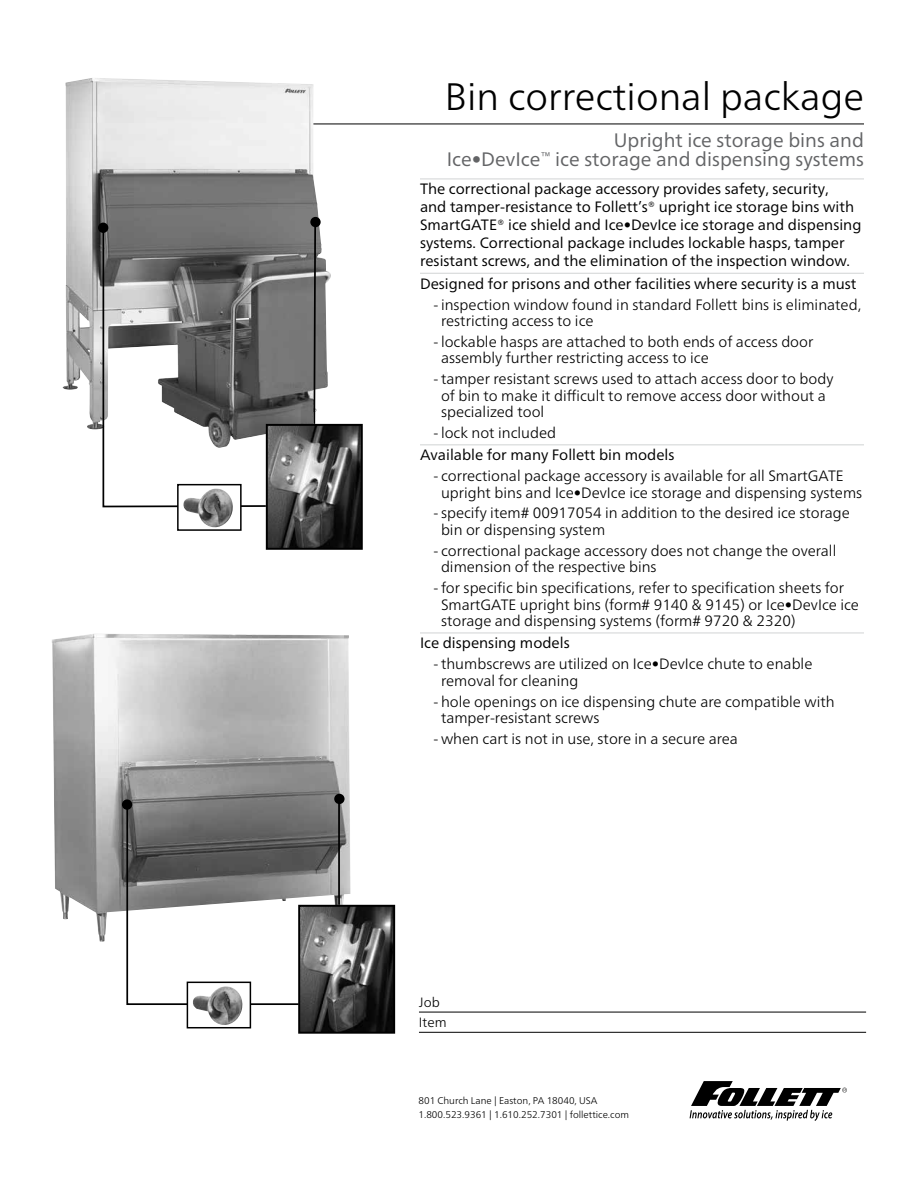
<style>
.page{position:relative;width:918px;height:1188px;background:#fff}
.page>*{position:absolute;margin:0;border:0;box-sizing:border-box;transform-origin:0 0}
.t1{font:300 38.25px "Frutiger Neue LT Pro";color:#000}
.t2{font:19.5px/19.5px "Frutiger Neue LT Pro";color:#636466;text-align:right}
.t3{font:300 15px/16.5px "Frutiger Neue LT Pro";color:#000}
.t4{font:15px/18px "Frutiger Neue LT Pro";color:#000}
.t5{font:300 13.5px/20.4px "Frutiger Neue LT Pro";color:#000}
.t6{font:300 9.75px/13.5px "Frutiger Neue LT Pro";color:#000}
</style>
<div class="page">
<hr style="left:81px;top:124px;width:783px;height:1px;background:#000">
<hr style="left:420px;top:179px;width:444px;height:1px;background:#d1d3d4">
<hr style="left:420px;top:273px;width:444px;height:1px;background:#d1d3d4">
<hr style="left:420px;top:444px;width:444px;height:1px;background:#d1d3d4">
<hr style="left:420px;top:633px;width:444px;height:1px;background:#d1d3d4">
<svg style="left:690px;top:1081px;width:157px;height:40px"></svg>
<img style="left:63px;top:78px;width:269px;height:352px">
<img style="left:52px;top:634px;width:299px;height:308px">
<img style="left:269px;top:427px;width:91px;height:120px">
<div style="left:266px;top:424px;width:97px;height:126px;border:2px solid #000"></div>
<svg style="left:102px;top:228px;width:166px;height:280px"></svg>
<svg style="left:313px;top:227px;width:4px;height:199px"></svg>
<div style="left:98px;top:223px;width:10px;height:10px;background:#000;border-radius:50%"></div>
<div style="left:310px;top:217px;width:11px;height:10px;background:#000;border-radius:50%"></div>
<div style="left:178px;top:485px;width:63px;height:45px;background:#fff"></div>
<img style="left:183px;top:488px;width:50px;height:40px">
<div style="left:177px;top:484px;width:65px;height:47px;border:2px solid #000"></div>
<img style="left:301px;top:908px;width:91px;height:123px">
<div style="left:298px;top:905px;width:97px;height:129px;border:2px solid #000"></div>
<svg style="left:126px;top:799px;width:174px;height:207px"></svg>
<hr style="left:338px;top:797px;width:2px;height:108px;background:#000">
<div style="left:122px;top:799px;width:10px;height:11px;background:#000;border-radius:50%"></div>
<div style="left:334px;top:794px;width:11px;height:10px;background:#000;border-radius:50%"></div>
<div style="left:187px;top:982px;width:63px;height:46px;background:#fff"></div>
<img style="left:193px;top:986px;width:50px;height:39px">
<div style="left:187px;top:982px;width:64px;height:46px;border:2px solid #000"></div>
<hr style="left:419px;top:1032px;width:447px;height:1px;background:#000">
<hr style="left:419px;top:1012px;width:447px;height:1px;background:#000">
<h1 class="t1" style="left:445px;top:74px;width:421px">Bin correctional package</h1>
<h2 class="t2" style="left:447px;top:130px;width:419px">Upright ice storage bins and<br>Ice•DevIce<sup>™</sup> ice storage and dispensing systems</h2>
<p class="t4" style="left:420px;top:180px;width:443px">The correctional package accessory provides safety, security,<br>and tamper-resistance to Follett’s® upright ice storage bins with SmartGATE® ice shield and Ice•DevIce ice storage and dispensing systems. Correctional package includes lockable hasps, tamper resistant screws, and the elimination of the inspection window.</p>
<p class="t4" style="left:420px;top:274px;width:438px">Designed for prisons and other facilities where security is a must</p>
<p class="t3" style="left:441px;top:296px;width:422px;text-indent:-8px">- inspection window found in standard Follett bins is eliminated, restricting access to ice</p>
<p class="t3" style="left:441px;top:333px;width:374px;text-indent:-8px">- lockable hasps are attached to both ends of access door assembly further restricting access to ice</p>
<p class="t3" style="left:441px;top:371px;width:394px;text-indent:-8px">- tamper resistant screws used to attach access door to body of bin to make it difficult to remove access door without a specialized tool</p>
<p class="t3" style="left:434px;top:424px;width:124px">- lock not included</p>
<p class="t4" style="left:420px;top:446px;width:256px">Available for many Follett bin models</p>
<p class="t3" style="left:441px;top:468px;width:423px;text-indent:-8px">- correctional package accessory is available for all SmartGATE upright bins and Ice•DevIce ice storage and dispensing systems</p>
<p class="t3" style="left:441px;top:505px;width:410px;text-indent:-8px">- specify item# 00917054 in addition to the desired ice storage bin or dispensing system</p>
<p class="t3" style="left:441px;top:542px;width:397px;text-indent:-8px">- correctional package accessory does not change the overall dimension of the respective bins</p>
<p class="t3" style="left:441px;top:580px;width:420px;text-indent:-8px">- for specific bin specifications, refer to specification sheets for<br>SmartGATE upright bins (form# 9140 &amp; 9145) or Ice•DevIce ice storage and dispensing systems (form# 9720 &amp; 2320)</p>
<p class="t4" style="left:420px;top:634px;width:151px">Ice dispensing models</p>
<p class="t3" style="left:441px;top:656px;width:373px;text-indent:-8px">- thumbscrews are utilized on Ice•DevIce chute to enable removal for cleaning</p>
<p class="t3" style="left:441px;top:693px;width:395px;text-indent:-8px">- hole openings on ice dispensing chute are compatible with tamper-resistant screws</p>
<p class="t3" style="left:434px;top:730px;width:306px">- when cart is not in use, store in a secure area</p>
<p class="t5" style="left:419px;top:992px;width:29px">Job<br>Item</p>
<p class="t6" style="left:418px;top:1094px;width:212px">801 Church Lane | Easton, PA 18040, USA<br>1.800.523.9361 | 1.610.252.7301 | follettice.com</p>
</div>
